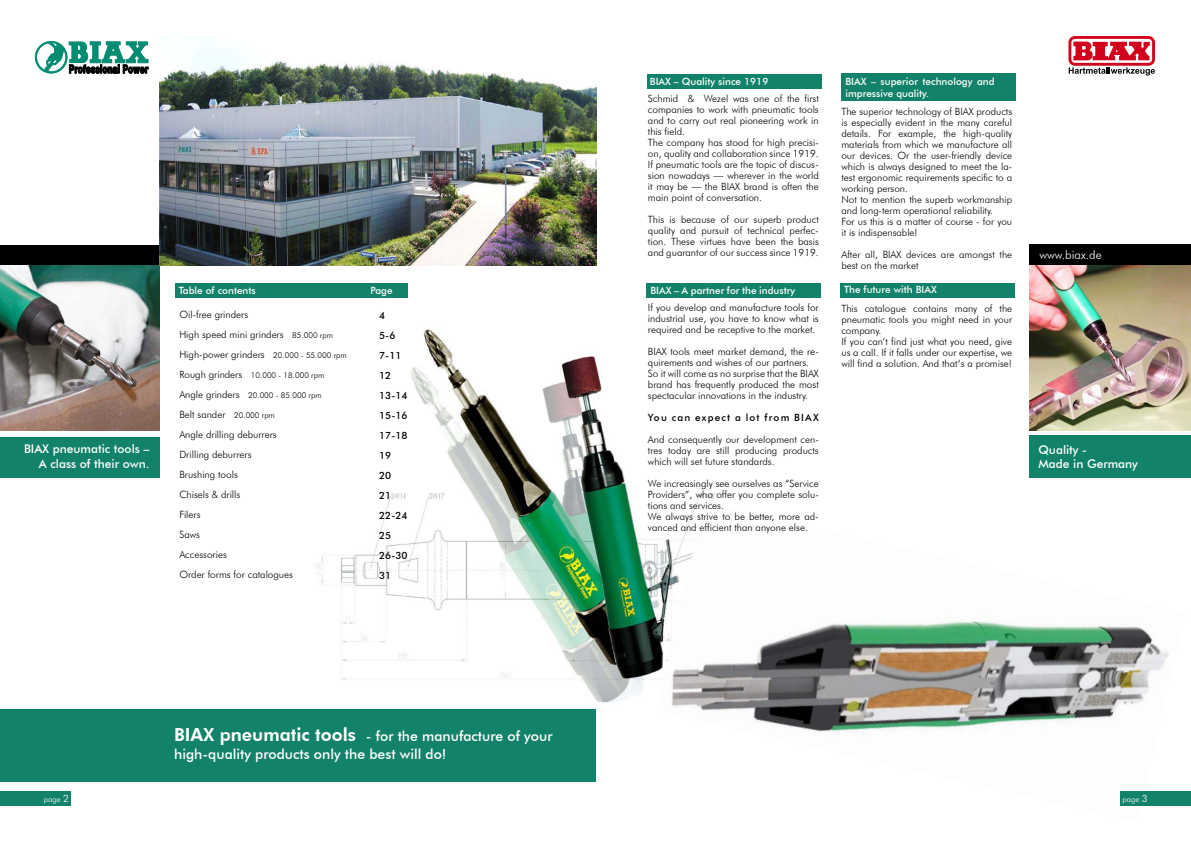
<style>
.page{position:relative;width:1191px;height:842px;background:#fff}
.page>*{position:absolute;margin:0;border:0;box-sizing:border-box;transform-origin:0 0}
.t1{font:500 14px/18px "Futura BT";color:#fff}
.t2{font:500 12px/14.4px "Futura BT";color:#fff}
.t3{font:300 12px "Futura BT";color:#fff}
.t4{font:300 10px/11px "Futura BT";color:#000}
.t5{font:500 10px/12px "Futura BT";color:#fff}
.t6{font:500 10px/20px "Futura BT";color:#000}
.t7{font:500 10px "Futura BT";letter-spacing:.12em;color:#000}
.t8{font:300 8px "Futura BT";color:#000}
.t9{font:300 8px "Futura BT";color:#fff}
.s1{font-size:8px}
.s2{font-size:10px}
.s3{font-weight:800;font-size:18px}
</style>
<div class="page">
<img style="left:279px;top:221px;width:542px;height:536px">
<div style="left:646px;top:74px;width:175px;height:14px;background:#12826a"></div>
<div style="left:175px;top:283px;width:233px;height:15px;background:#12826a"></div>
<div style="left:0;top:437px;width:159px;height:40px;background:#12826a"></div>
<div style="left:1029px;top:435px;width:162px;height:42px;background:#12826a"></div>
<svg style="left:35px;top:41px;width:113px;height:32px"></svg>
<div style="left:0;top:245px;width:159px;height:21px;background:#000"></div>
<div style="left:1029px;top:244px;width:162px;height:22px;background:#000"></div>
<img style="left:0;top:266px;width:159px;height:164px">
<img style="left:1029px;top:266px;width:162px;height:164px">
<div style="left:0;top:791px;width:71px;height:15px;background:#12826a"></div>
<div style="left:646px;top:283px;width:175px;height:14px;background:#12826a"></div>
<div style="left:840px;top:283px;width:174px;height:14px;background:#12826a"></div>
<div style="left:841px;top:74px;width:175px;height:27px;background:#12826a"></div>
<div style="left:0;top:709px;width:595px;height:73px;background:#12826a"></div>
<img style="left:159px;top:46px;width:437px;height:219px">
<img style="left:656px;top:502px;width:513px;height:255px">
<div style="left:1120px;top:791px;width:71px;height:15px;background:#12826a"></div>
<svg style="left:1068px;top:36px;width:87px;height:39px"></svg>
<p class="t2" style="left:24px;top:442px;width:127px;text-align:right">biaX pneumatic tools – a class of their own.</p>
<p class="t5" style="left:650px;top:75px;width:120px">biaX – Quality since 1919</p>
<p class="t5" style="left:845px;top:75px;width:150px">biaX – superior technology and impressive quality.</p>
<p class="t4" style="left:648px;top:93px;width:172px">Schmid &amp; Wezel was one of the first companies to work with pneumatic tools and to carry out real pioneering work in this field.<br>The company has stood for high precisi&shy;on, quality and collaboration since 1919.<br>If pneumatic tools are the topic of discus&shy;sion nowadays — wherever in the world it may be — the BIAX brand is often the main point of conversation.</p>
<p class="t4" style="left:648px;top:214px;width:172px;text-align:justify">This is because of our superb product quality and pursuit of technical perfec&shy;tion. These virtues have been the basis and guarantor of our success since 1919.</p>
<p class="t4" style="left:841px;top:106px;width:172px">The superior technology of BIAX products is especially evident in the many careful details. For example, the high-quality materials from which we manufacture all our devices. Or the user-friendly device which is always designed to meet the la&shy;test ergonomic requirements specific to a working person.<br>Not to mention the superb workmanship and long-term operational reliability.<br>For us this is a matter of course - for you it is indispensable!</p>
<p class="t4" style="left:841px;top:249px;width:172px">After all, BIAX devices are amongst the best on the market</p>
<p class="t4" style="left:841px;top:302px;width:172px">This catalogue contains many of the pneumatic tools you might need in your company.<br>If you can‘t find just what you need, give us a call. If it falls under our expertise, we will find a solution. And that‘s a promise!</p>
<p class="t5" style="left:179px;top:285px;width:78px">table of contents</p>
<p class="t5" style="left:370px;top:285px;width:24px">Page</p>
<p class="t5" style="left:650px;top:284px;width:146px">biaX – a partner for the industry</p>
<p class="t5" style="left:844px;top:284px;width:94px">the future with biaX</p>
<p class="t4" style="left:648px;top:302px;width:172px;text-align:justify">If you develop and manufacture tools for industrial use, you have to know what is required and be receptive to the market.</p>
<p class="t4" style="left:648px;top:346px;width:172px">BIAX tools meet market demand, the re&shy;quirements and wishes of our partners.<br>So it will come as no surprise that the BIAX brand has frequently produced the most spectacular innovations in the industry.</p>
<p class="t7" style="left:648px;top:412px;width:172px">You can expect a lot from biaX</p>
<p class="t4" style="left:648px;top:434px;width:172px;text-align:justify">And consequently our development cen&shy;tres today are still producing products which will set future standards.</p>
<p class="t4" style="left:648px;top:478px;width:172px">We increasingly see ourselves as “Service Providers”, who offer you complete solu&shy;tions and services.<br>We always strive to be better, more ad&shy;vanced and efficient than anyone else.</p>
<p class="t4" style="left:179px;top:305px;width:169px;line-height:20px">Oil-free grinders<br>High speed mini grinders <span class="s1">85.000 rpm<br></span>High-power grinders <span class="s1">20.000 - 55.000 rpm</span></p>
<p class="t8" style="left:179px;top:371px;width:147px"><span class="s2">Rough grinders</span> 10.000 - 18.000 rpm</p>
<p class="t8" style="left:179px;top:391px;width:144px"><span class="s2">Angle grinders</span> 20.000 - 85.000 rpm</p>
<p class="t4" style="left:179px;top:405px;width:115px;line-height:20px">Belt sander <span class="s1">20.000 rpm<br></span>Angle drilling deburrers<br>Drilling deburrers<br>Brushing tools<br>Chisels &amp; drills<br>Filers<br>Saws<br>Accessories<br>Order forms for catalogues</p>
<p class="t6" style="left:379px;top:306px;width:30px">4<br>5-6<br>7-11<br>12<br>13-14<br>15-16<br>17-18<br>19<br>20<br>21<br>22-24<br>25<br>26-30<br>31</p>
<p class="t3" style="left:1039px;top:247px;width:64px">www.biax.de</p>
<p class="t2" style="left:1038px;top:442px;width:101px">Quality -<br>Made in Germany</p>
<p class="t9" style="left:44px;top:794px;width:27px">page <span class="s2">2</span></p>
<h1 class="t1" style="left:174px;top:727px;width:380px"><span class="s3">BIAX pneumatic tools</span> - for the manufacture of your high-quality products only the best will do!</h1>
<p class="t9" style="left:1122px;top:794px;width:27px">page <span class="s2">3</span></p>
</div>
